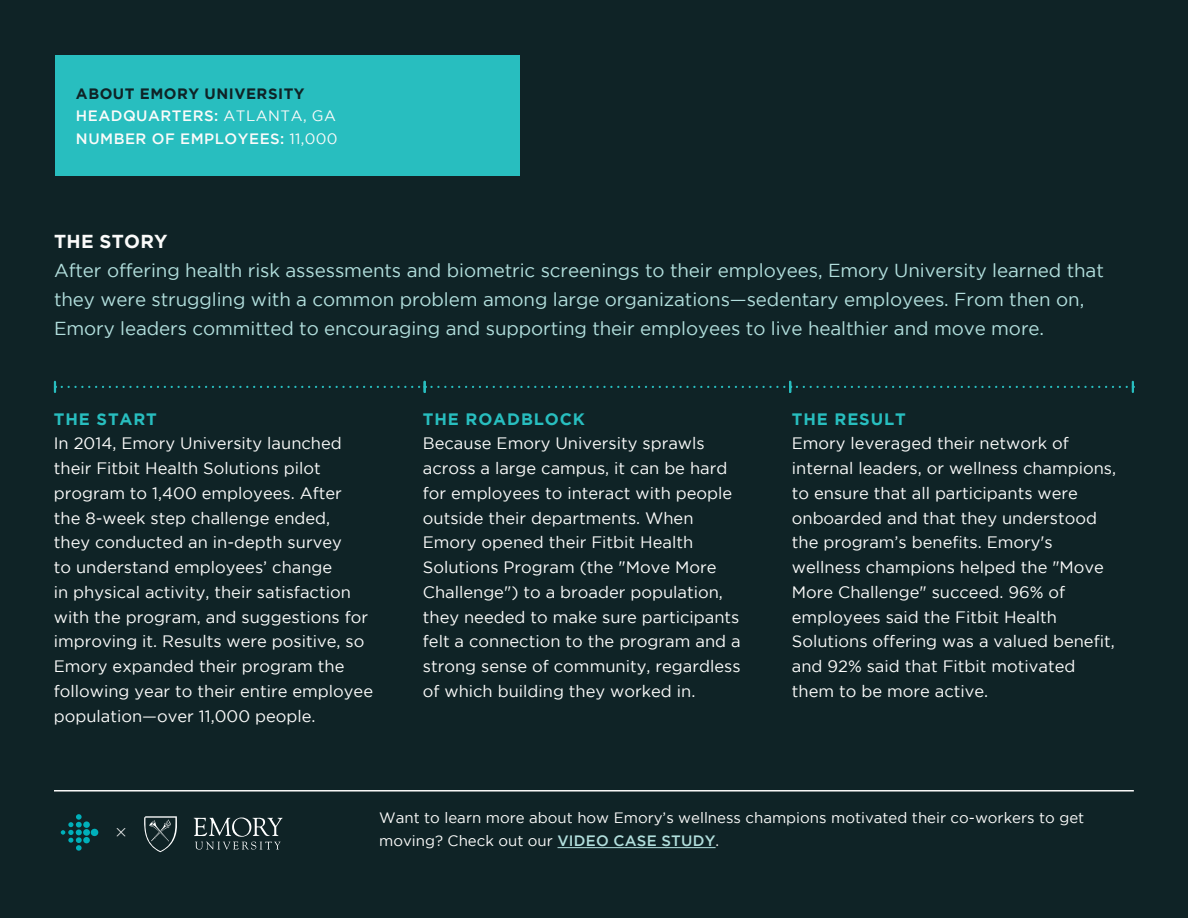
<style>
.page{position:relative;width:1188px;height:918px;background:#0f2326}
.page>*{position:absolute;margin:0;border:0;box-sizing:border-box;transform-origin:0 0}
.t1{font:18.75px/29.2px "Gotham";letter-spacing:-.005em;color:#b2dfdd}
.t2{font:16.5px/24.8px "Gotham";color:#fbfbfa}
.t3{font:700 16.5px "Gotham";letter-spacing:.055em;color:#28bebf}
.t4{font:15px/22.5px "Gotham";color:#fbfbfa}
.t5{font:500 15px "Gotham";letter-spacing:.035em;color:#fbfbfa}
.t6{font:700 15px "Gotham";letter-spacing:.035em;color:#0f2326}
.s1{font-weight:400}
.s2{font-weight:700;color:#fbfbfa}
.s3{font-weight:500;color:#b2dfdd}
</style>
<div class="page">
<div style="left:55px;top:55px;width:464px;height:121px;background:#28bebf"></div>
<svg style="left:54px;top:382px;width:2px;height:10px"></svg>
<svg style="left:62px;top:382px;width:729px;height:10px"></svg>
<svg style="left:797px;top:382px;width:337px;height:10px"></svg>
<hr style="left:54px;top:790px;width:1080px;height:2px;background:#fbfbfa">
<hr style="left:558px;top:847px;width:158px;height:1px;background:#b2dfdd">
<svg style="left:194px;top:817px;width:89px;height:33px"></svg>
<svg style="left:144px;top:816px;width:33px;height:36px"></svg>
<svg style="left:61px;top:814px;width:37px;height:37px"></svg>
<p class="t6" style="left:76px;top:85px;width:230px">ABOUT EMORY UNIVERSITY</p>
<p class="t5" style="left:76px;top:107px;width:262px">HEADQUARTERS: <span class="s1">ATLANTA, GA</span></p>
<p class="t5" style="left:76px;top:130px;width:263px">NUMBER OF EMPLOYEES: <span class="s1">11,000</span></p>
<p class="t1" style="left:54px;top:226px;width:1051px"><span class="s2">THE STORY<br></span>After offering health risk assessments and biometric screenings to their employees, Emory University learned that they were struggling with a common problem among large organizations—sedentary employees. From then on, Emory leaders committed to encouraging and supporting their employees to live healthier and move more.</p>
<p class="t3" style="left:54px;top:409px;width:105px">THE START</p>
<p class="t2" style="left:54px;top:431px;width:321px">In 2014, Emory University launched their Fitbit Health Solutions pilot program to 1,400 employees. After<br>the 8-week step challenge ended,<br>they conducted an in-depth survey<br>to understand employees’ change<br>in physical activity, their satisfaction with the program, and suggestions for improving it. Results were positive, so Emory expanded their program the following year to their entire employee population—over 11,000 people.</p>
<p class="t3" style="left:423px;top:409px;width:163px">THE ROADBLOCK</p>
<p class="t2" style="left:423px;top:431px;width:319px">Because Emory University sprawls across a large campus, it can be hard for employees to interact with people outside their departments. When Emory opened their Fitbit Health Solutions Program (the "Move More Challenge") to a broader population, they needed to make sure participants felt a connection to the program and a strong sense of community, regardless of which building they worked in.</p>
<p class="t3" style="left:792px;top:409px;width:115px">THE RESULT</p>
<p class="t2" style="left:792px;top:431px;width:326px">Emory leveraged their network of internal leaders, or wellness champions, to ensure that all participants were onboarded and that they understood the program’s benefits. Emory's wellness champions helped the "Move More Challenge" succeed. 96% of employees said the Fitbit Health Solutions offering was a valued benefit, and 92% said that Fitbit motivated them to be more active.</p>
<p class="t4" style="left:379px;top:807px;width:707px">Want to learn more about how Emory’s wellness champions motivated their co-workers to get moving? Check out our <span class="s3">VIDEO CASE STUDY</span>.</p>
</div>
